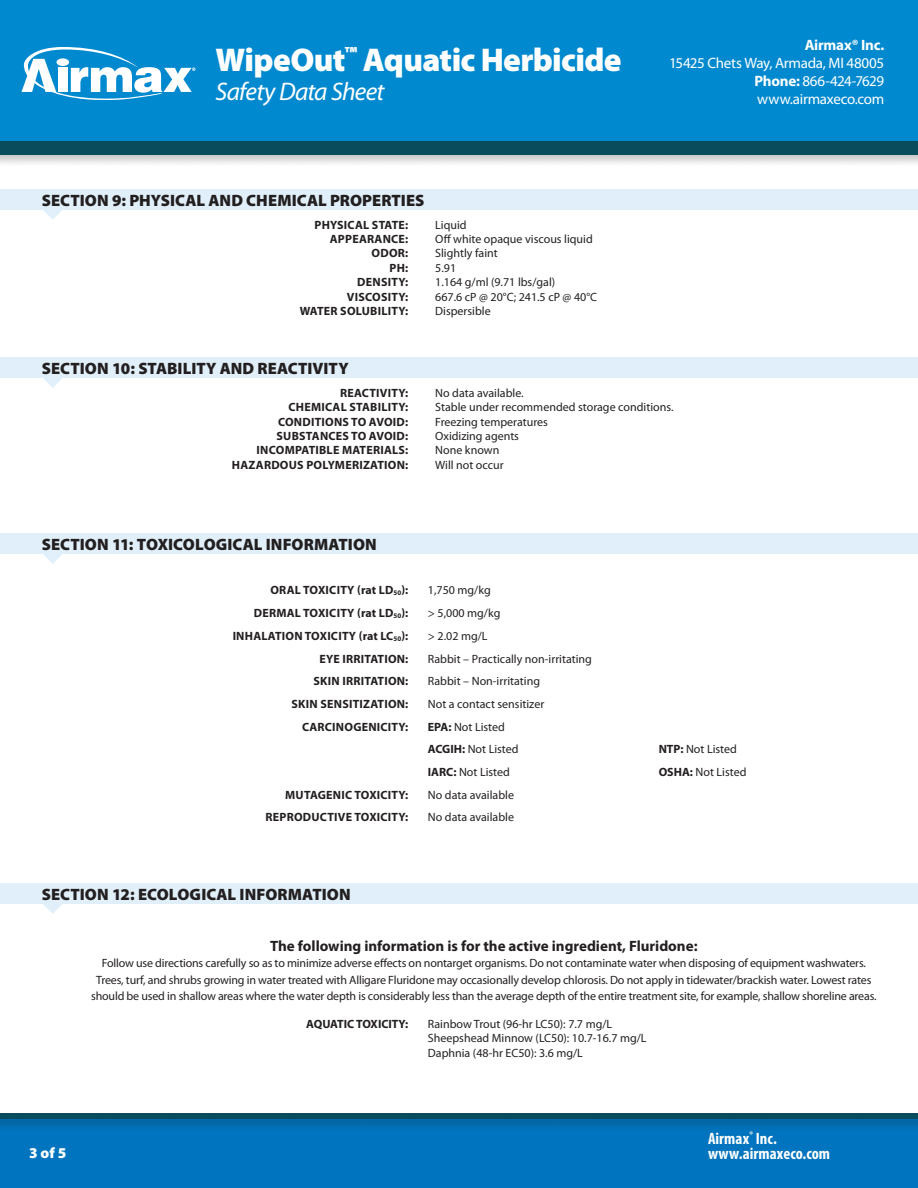
<style>
.page{position:relative;width:918px;height:1188px;background:#fff}
.page>*{position:absolute;margin:0;border:0;box-sizing:border-box;transform-origin:0 0}
.t1{font:900 33px "Myriad Pro";letter-spacing:-.02em;color:#fff}
.t2{font:italic 25.5px "Myriad Pro";letter-spacing:-.03em;color:#fff}
.t3{font:900 16.5px "Myriad Pro";letter-spacing:.005em;color:#231f20}
.t4{font:700 condensed 16.5px "Myriad Pro";letter-spacing:.005em;color:#fff}
.t5{font:15px/18px "Myriad Pro";letter-spacing:-.02em;color:#fff;text-align:justify}
.t6{font:700 15px "Myriad Pro";color:#231f20}
.t7{font:700 15px "Myriad Pro";letter-spacing:-.015em;color:#fff}
.t8{font:900 15px "Myriad Pro";color:#fff}
.sidebyside_list{font:12px/16.5px "Myriad Pro";letter-spacing:-.01em;color:#231f20;text-align:center}
.sidebyside_list-2{font:700 12px "Myriad Pro";letter-spacing:.02em;color:#231f20}
.sidebyside_list-3{font:700 12px "Myriad Pro";color:#231f20}
.s1{font-weight:700}
</style>
<div class="page">
<div style="left:0;top:0;width:918px;height:155px;background:#0089cf"></div>
<div style="left:0;top:139px;width:918px;height:28px;background:#231f20;opacity:.25"></div>
<div style="left:0;top:141px;width:918px;height:14px;background:#094c5c"></div>
<div style="left:0;top:1114px;width:918px;height:74px;background:#0074be"></div>
<div style="left:0;top:1112px;width:918px;height:20px;background:#231f20;opacity:.25"></div>
<div style="left:0;top:1114px;width:918px;height:5px;background:#094c5c"></div>
<svg style="left:21px;top:47px;width:174px;height:53px"></svg>
<div style="left:57px;top:58px;width:12px;height:8px;background:#fff;border-radius:50%"></div>
<div style="left:0;top:189px;width:918px;height:21px;background:#e0eff9"></div>
<svg style="left:43px;top:210px;width:19px;height:10px"></svg>
<div style="left:0;top:357px;width:918px;height:21px;background:#e0eff9"></div>
<svg style="left:43px;top:378px;width:19px;height:10px"></svg>
<div style="left:0;top:534px;width:918px;height:20px;background:#e0eff9"></div>
<svg style="left:43px;top:554px;width:19px;height:10px"></svg>
<div style="left:0;top:883px;width:918px;height:21px;background:#e0eff9"></div>
<svg style="left:43px;top:904px;width:19px;height:10px"></svg>
<h1 class="t1" style="left:216px;top:38px;width:408px">WipeOut<sup>™</sup> Aquatic Herbicide</h1>
<h2 class="t2" style="left:216px;top:75px;width:170px">Safety Data Sheet</h2>
<p class="t3" style="left:42px;top:189px;width:384px">SECTION 9: PHYSICAL AND CHEMICAL PROPERTIES</p>
<p class="sidebyside_list-2" style="left:315px;top:217px;width:95px">PHYSICAL STATE:</p>
<p class="sidebyside_list" style="left:435px;top:216px;width:33px">Liquid</p>
<p class="sidebyside_list-2" style="left:330px;top:231px;width:80px">APPEARANCE:</p>
<p class="sidebyside_list" style="left:435px;top:231px;width:159px">Off white opaque viscous liquid</p>
<p class="sidebyside_list-2" style="left:372px;top:246px;width:38px">ODOR:</p>
<p class="sidebyside_list" style="left:435px;top:245px;width:64px">Slightly faint</p>
<p class="sidebyside_list-2" style="left:390px;top:260px;width:20px">PH:</p>
<p class="sidebyside_list" style="left:435px;top:259px;width:22px">5.91</p>
<p class="sidebyside_list-2" style="left:357px;top:274px;width:52px">DENSITY:</p>
<p class="sidebyside_list" style="left:435px;top:274px;width:122px">1.164 g/ml (9.71 lbs/gal)</p>
<p class="sidebyside_list-2" style="left:347px;top:289px;width:63px">VISCOSITY:</p>
<p class="sidebyside_list" style="left:435px;top:288px;width:163px">667.6 cP @ 20°C; 241.5 cP @ 40°C</p>
<p class="sidebyside_list-2" style="left:300px;top:303px;width:110px">WATER SOLUBILITY:</p>
<p class="sidebyside_list" style="left:435px;top:303px;width:57px">Dispersible</p>
<p class="t7" style="left:805px;top:35px;width:81px">Airmax® Inc.</p>
<p class="t5" style="left:755px;top:54px;width:131px;text-indent:-85px">15425 Chets Way, Armada, MI 48005<br><span class="s1">Phone:</span> 866-424-7629 www.airmaxeco.com</p>
<p class="t3" style="left:42px;top:357px;width:308px">SECTION 10: STABILITY AND REACTIVITY</p>
<p class="sidebyside_list-2" style="left:340px;top:385px;width:70px">REACTIVITY:</p>
<p class="sidebyside_list" style="left:435px;top:384px;width:90px">No data available.</p>
<p class="sidebyside_list-2" style="left:289px;top:399px;width:121px">CHEMICAL STABILITY:</p>
<p class="sidebyside_list" style="left:435px;top:399px;width:240px">Stable under recommended storage conditions.</p>
<p class="sidebyside_list-2" style="left:278px;top:414px;width:132px">CONDITIONS TO AVOID:</p>
<p class="sidebyside_list" style="left:435px;top:413px;width:114px">Freezing temperatures</p>
<p class="sidebyside_list-2" style="left:277px;top:428px;width:133px">SUBSTANCES TO AVOID:</p>
<p class="sidebyside_list" style="left:435px;top:428px;width:85px">Oxidizing agents</p>
<p class="sidebyside_list-2" style="left:257px;top:443px;width:153px">INCOMPATIBLE MATERIALS:</p>
<p class="sidebyside_list" style="left:435px;top:442px;width:66px">None known</p>
<p class="sidebyside_list-2" style="left:232px;top:457px;width:178px">HAZARDOUS POLYMERIZATION:</p>
<p class="sidebyside_list" style="left:435px;top:456px;width:70px">Will not occur</p>
<p class="t3" style="left:42px;top:534px;width:336px">SECTION 11: TOXICOLOGICAL INFORMATION</p>
<p class="sidebyside_list-2" style="left:270px;top:582px;width:139px">ORAL TOXICITY (rat LD<sub>50</sub>):</p>
<p class="sidebyside_list" style="left:428px;top:581px;width:64px">1,750 mg/kg</p>
<p class="sidebyside_list-2" style="left:254px;top:605px;width:156px">DERMAL TOXICITY (rat LD<sub>50</sub>):</p>
<p class="sidebyside_list" style="left:428px;top:605px;width:74px">&gt; 5,000 mg/kg</p>
<p class="sidebyside_list-2" style="left:233px;top:628px;width:177px">INHALATION TOXICITY (rat LC<sub>50</sub>):</p>
<p class="sidebyside_list" style="left:428px;top:628px;width:61px">&gt; 2.02 mg/L</p>
<p class="sidebyside_list-2" style="left:319px;top:651px;width:90px">EYE IRRITATION:</p>
<p class="sidebyside_list" style="left:428px;top:650px;width:166px">Rabbit – Practically non-irritating</p>
<p class="sidebyside_list-2" style="left:314px;top:674px;width:96px">SKIN IRRITATION:</p>
<p class="sidebyside_list" style="left:428px;top:673px;width:114px">Rabbit – Non-irritating</p>
<p class="sidebyside_list-2" style="left:292px;top:696px;width:118px">SKIN SENSITIZATION:</p>
<p class="sidebyside_list" style="left:428px;top:696px;width:118px">Not a contact sensitizer</p>
<p class="sidebyside_list-2" style="left:302px;top:719px;width:108px">CARCINOGENICITY:</p>
<p class="sidebyside_list" style="left:428px;top:718px;width:79px"><span class="s1">EPA:</span> Not Listed</p>
<p class="sidebyside_list" style="left:428px;top:741px;width:92px"><span class="s1">ACGIH:</span> Not Listed</p>
<p class="sidebyside_list" style="left:659px;top:741px;width:80px"><span class="s1">NTP:</span> Not Listed</p>
<p class="sidebyside_list" style="left:428px;top:764px;width:84px"><span class="s1">IARC:</span> Not Listed</p>
<p class="sidebyside_list" style="left:659px;top:764px;width:89px"><span class="s1">OSHA:</span> Not Listed</p>
<p class="sidebyside_list-2" style="left:285px;top:787px;width:125px">MUTAGENIC TOXICITY:</p>
<p class="sidebyside_list" style="left:428px;top:786px;width:88px">No data available</p>
<p class="sidebyside_list-2" style="left:266px;top:810px;width:144px">REPRODUCTIVE TOXICITY:</p>
<p class="sidebyside_list" style="left:428px;top:809px;width:88px">No data available</p>
<p class="t3" style="left:42px;top:883px;width:310px">SECTION 12: ECOLOGICAL INFORMATION</p>
<p class="t6" style="left:270px;top:936px;width:429px">The following information is for the active ingredient, Fluridone:</p>
<p class="sidebyside_list" style="left:91px;top:955px;width:787px">Follow use directions carefully so as to minimize adverse effects on nontarget organisms. Do not contaminate water when disposing of equipment washwaters.<br>Trees, turf, and shrubs growing in water treated with Alligare Fluridone may occasionally develop chlorosis. Do not apply in tidewater/brackish water. Lowest rates should be used in shallow areas where the water depth is considerably less than the average depth of the entire treatment site, for example, shallow shoreline areas.</p>
<p class="sidebyside_list-3" style="left:306px;top:1016px;width:104px">AQUATIC TOXICITY:</p>
<p class="sidebyside_list" style="left:428px;top:1017px;width:220px;line-height:14.4px;text-align:left">Rainbow Trout (96-hr LC50): 7.7 mg/L<br>Sheepshead Minnow (LC50): 10.7-16.7 mg/L<br>Daphnia (48-hr EC50): 3.6 mg/L</p>
<h3 class="t4" style="left:708px;top:1128px;width:70px">Airmax<sup>®</sup> Inc.</h3>
<p class="t8" style="left:29px;top:1143px;width:39px">3 of 5</p>
<h3 class="t4" style="left:708px;top:1143px;width:124px">www.airmaxeco.com</h3>
</div>
